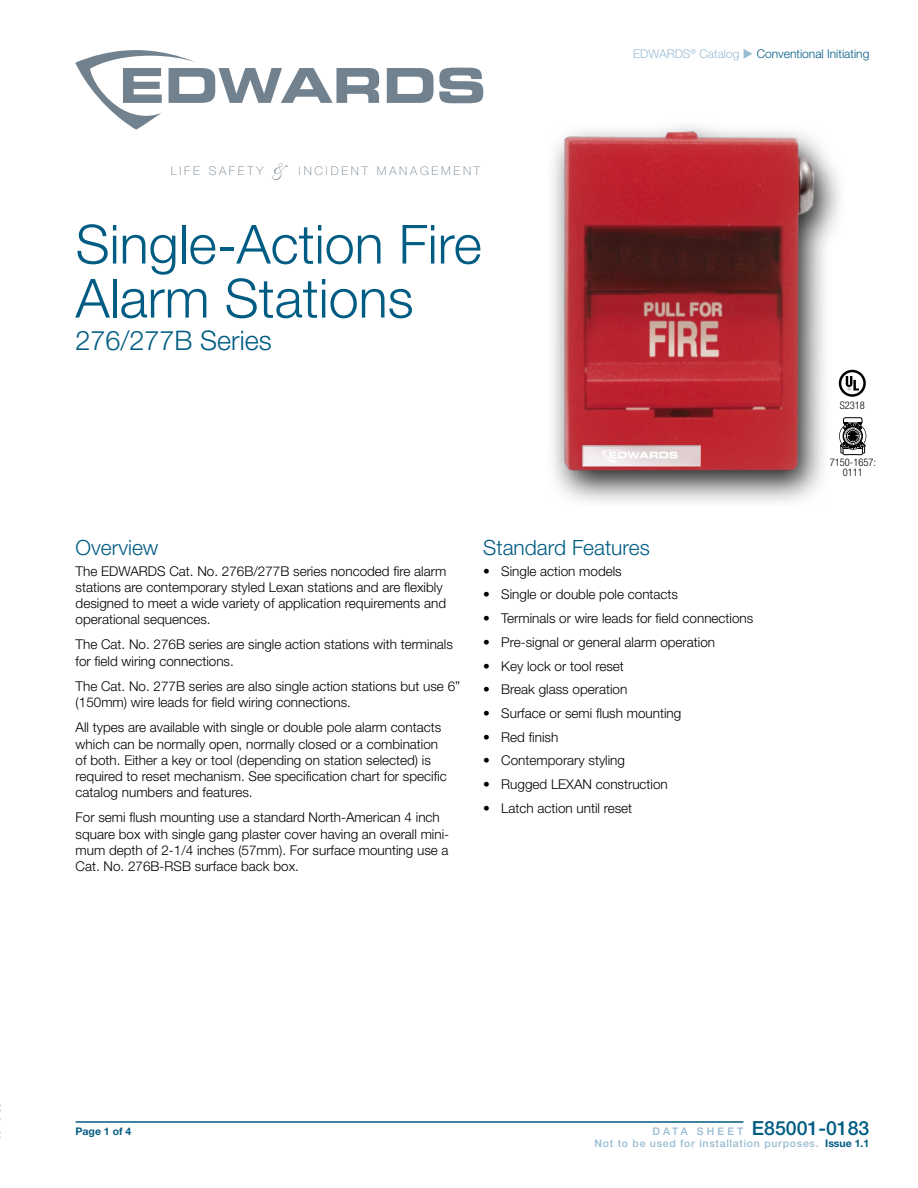
<style>
.page{position:relative;width:918px;height:1188px;background:#fff}
.page>*{position:absolute;margin:0;border:0;box-sizing:border-box;transform-origin:0 0}
.t1{font:300 54px/54px "Helvetica Neue LT Std";color:#005c83}
.t2{font:300 27px "Helvetica Neue LT Std";color:#005c83}
.t3{font:300 21px "Helvetica Neue LT Std";color:#005c83}
.t4{font:500 19.5px "Helvetica Neue LT Std";color:#005c83}
.t5{font:300 13.5px/16.2px "Helvetica Neue LT Std";color:#000}
.t6{font:300 12px "Helvetica Neue LT Std";color:#005c83}
.t7{font:100 12px "Helvetica Neue LT Std";letter-spacing:.23em;color:#71818e}
.t8{font:500 10.5px "Helvetica Neue LT Std";letter-spacing:.07em;color:#97bbd2}
.t9{font:300 condensed 10.5px/10.5px "Helvetica Neue LT Std";color:#000;text-align:center}
.t10{font:700 10.5px "Helvetica Neue LT Std";color:#005c83}
.s1{font-family:"Shelley Volante BT";font-weight:400;font-size:19.5px}
.s2{color:#97bbd2}
.s3{font-size:10.5px;color:#97bbd2}
.s4{font-weight:700;color:#005c83}
</style>
<div class="page">
<hr style="left:76px;top:1121px;width:667px;height:2px;background:#005c83">
<svg style="left:75px;top:50px;width:408px;height:80px"></svg>
<img style="left:553px;top:126px;width:298px;height:376px">
<svg style="left:839px;top:370px;width:27px;height:27px"></svg>
<div style="left:839px;top:422px;width:27px;height:28px;border:1px solid #000;border-radius:50%"></div>
<svg style="left:840px;top:418px;width:25px;height:38px"></svg>
<div style="left:843px;top:426px;width:20px;height:20px;border:1px solid #000;border-radius:50%"></div>
<div style="left:843px;top:427px;width:19px;height:18px;border:1px solid #000;border-radius:50%"></div>
<p class="t7" style="left:171px;top:164px;width:311px">LIFE SAFETY <span class="s1">&amp;</span> INCIDENT MANAGEMENT</p>
<h1 class="t1" style="left:76px;top:216px;width:408px">Single-Action Fire<br>Alarm Stations</h1>
<h2 class="t2" style="left:76px;top:324px;width:198px">276/277B Series</h2>
<p class="t6" style="left:633px;top:47px;width:238px"><span class="s2">EDWARDS</span><sup>®</sup> <span class="s2">Catalog</span> <span class="s2">◆</span> Conventional Initiating</p>
<p class="t9" style="left:840px;top:400px;width:27px">S2318</p>
<p class="t9" style="left:830px;top:457px;width:48px">7150-1657:<br>0111</p>
<h3 class="t3" style="left:76px;top:535px;width:84px">Overview</h3>
<p class="t5" style="left:76px;top:563px;width:372px">The EDWARDS Cat. No. 276B/277B series noncoded fire alarm stations are contemporary styled Lexan stations and are flexibly designed to meet a wide variety of application requirements and operational sequences.</p>
<p class="t5" style="left:76px;top:636px;width:379px">The Cat. No. 276B series are single action stations with terminals for field wiring connections.</p>
<p class="t5" style="left:76px;top:678px;width:386px">The Cat. No. 277B series are also single action stations but use 6” (150mm) wire leads for field wiring connections.</p>
<p class="t5" style="left:76px;top:719px;width:373px">All types are available with single or double pole alarm contacts which can be normally open, normally closed or a combination of both. Either a key or tool (depending on station selected) is required to reset mechanism. See specification chart for specific catalog numbers and features.</p>
<p class="t5" style="left:76px;top:809px;width:375px">For semi flush mounting use a standard North-American 4 inch square box with single gang plaster cover having an overall mini&shy;mum depth of 2-1/4 inches (57mm). For surface mounting use a Cat. No. 276B-RSB surface back box.</p>
<h3 class="t3" style="left:483px;top:535px;width:168px">Standard Features</h3>
<p class="t5" style="left:483px;top:563px;width:140px">• Single action models</p>
<p class="t5" style="left:483px;top:586px;width:196px">• Single or double pole contacts</p>
<p class="t5" style="left:483px;top:610px;width:272px">• Terminals or wire leads for field connections</p>
<p class="t5" style="left:483px;top:634px;width:233px">• Pre-signal or general alarm operation</p>
<p class="t5" style="left:483px;top:657px;width:142px">• Key lock or tool reset</p>
<p class="t5" style="left:483px;top:681px;width:146px">• Break glass operation</p>
<p class="t5" style="left:483px;top:705px;width:200px">• Surface or semi flush mounting</p>
<p class="t5" style="left:483px;top:728px;width:76px">• Red finish</p>
<p class="t5" style="left:483px;top:752px;width:143px">• Contemporary styling</p>
<p class="t5" style="left:483px;top:776px;width:186px">• Rugged LEXAN construction</p>
<p class="t5" style="left:483px;top:800px;width:151px">• Latch action until reset</p>
<p class="t10" style="left:76px;top:1124px;width:57px">Page 1 of 4</p>
<h3 class="t4" style="left:652px;top:1116px;width:219px"><span class="s3">D ATA S H E E T</span> E85001-0183</h3>
<p class="t8" style="left:595px;top:1137px;width:276px">Not to be used for installation purposes. <span class="s4">Issue 1.1</span></p>
</div>
